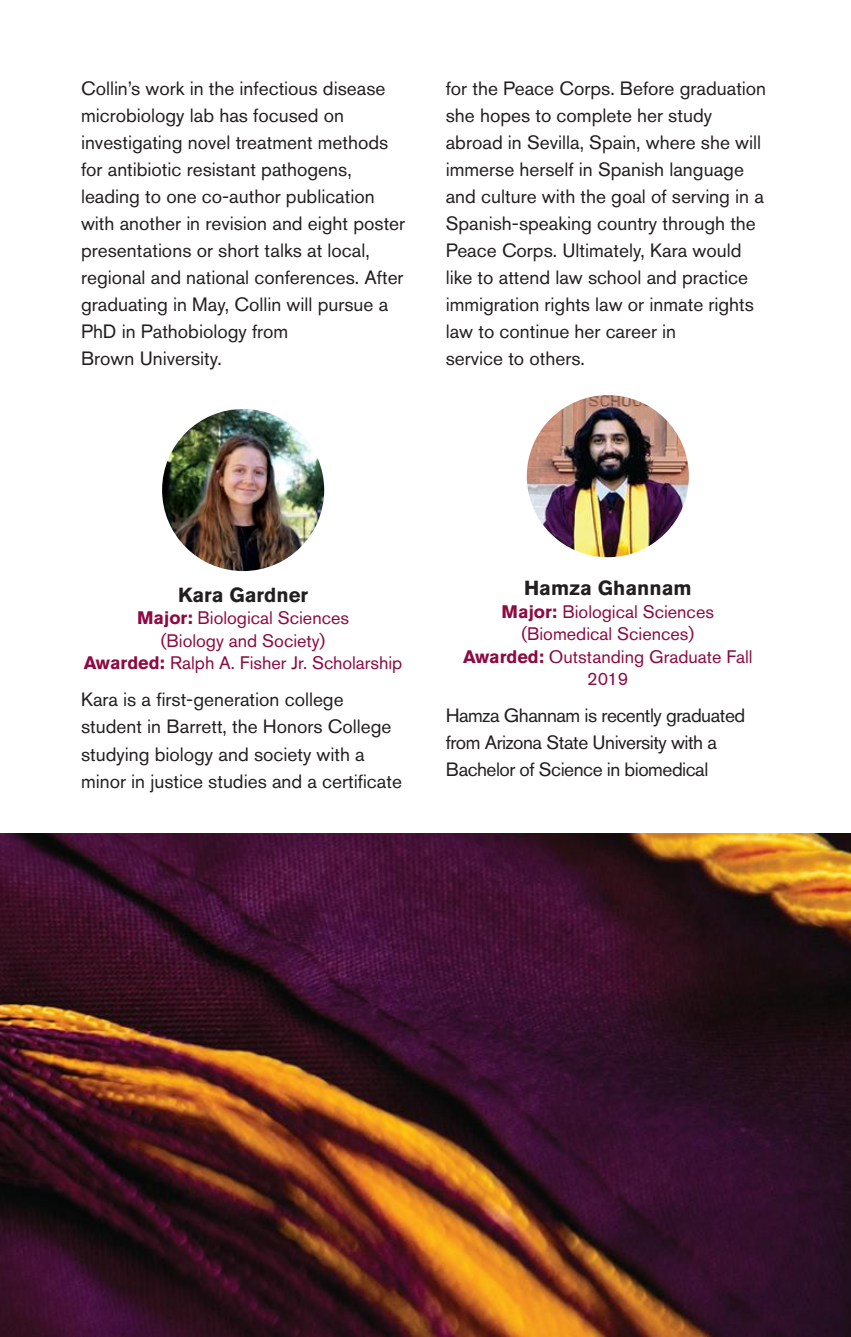
<style>
.page{position:relative;width:851px;height:1337px;background:#fff}
.page>*{position:absolute;margin:0;border:0;box-sizing:border-box;transform-origin:0 0}
._05_bio_text{font:700 20.25px "Akzidenz Grotesk Std";color:#231f20}
._04_awarded{font:700 20.25px "Akzidenz Grotesk Std";color:#231f20}
._05_bio_text_copy{font:19.12px/27px "Akzidenz Grotesk Std";color:#231f20}
._05_bio_text_copy-2{font:19.12px/27px "Akzidenz Grotesk Std";letter-spacing:-.025em;color:#231f20}
._03_major{font:18px/22.5px "Akzidenz Grotesk Std";color:#8c0b42;text-align:center}
.s1{font-weight:700}
</style>
<div class="page">
<img style="left:162px;top:409px;width:162px;height:162px;border-radius:81px">
<img style="left:526px;top:395px;width:162px;height:162px;border-radius:81px">
<img style="left:0;top:833px;width:850px;height:503px">
<p class="_05_bio_text_copy" style="left:81px;top:75px;width:325px">Collin’s work in the infectious disease microbiology lab has focused on investigating novel treatment methods for antibiotic resistant pathogens, leading to one co-author publication with another in revision and eight poster presentations or short talks at local, regional and national conferences. After graduating in May, Collin will pursue a PhD in Pathobiology from<br>Brown University.</p>
<p class="_05_bio_text_copy" style="left:446px;top:75px;width:322px">for the Peace Corps. Before graduation she hopes to complete her study abroad in Sevilla, Spain, where she will immerse herself in Spanish language and culture with the goal of serving in a Spanish-speaking country through the Peace Corps. Ultimately, Kara would like to attend law school and practice immigration rights law or inmate rights law to continue her career in<br>service to others.</p>
<p class="_04_awarded" style="left:178px;top:583px;width:131px">Kara Gardner</p>
<p class="_03_major" style="left:137px;top:606px;width:213px"><span class="s1">Major:</span> Biological Sciences (Biology and Society)</p>
<p class="_03_major" style="left:84px;top:651px;width:320px"><span class="s1">Awarded:</span> Ralph A. Fisher Jr. Scholarship</p>
<p class="_05_bio_text_copy" style="left:81px;top:686px;width:322px">Kara is a first-generation college student in Barrett, the Honors College studying biology and society with a minor in justice studies and a certificate</p>
<p class="_05_bio_text" style="left:524px;top:576px;width:169px">Hamza Ghannam</p>
<p class="_03_major" style="left:501px;top:600px;width:214px"><span class="s1">Major:</span> Biological Sciences (Biomedical Sciences)</p>
<p class="_03_major" style="left:463px;top:645px;width:291px"><span class="s1">Awarded:</span> Outstanding Graduate Fall<br>2019</p>
<p class="_05_bio_text_copy-2" style="left:446px;top:702px;width:301px">Hamza Ghannam is recently graduated from Arizona State University with a<br>Bachelor of Science in biomedical</p>
</div>
